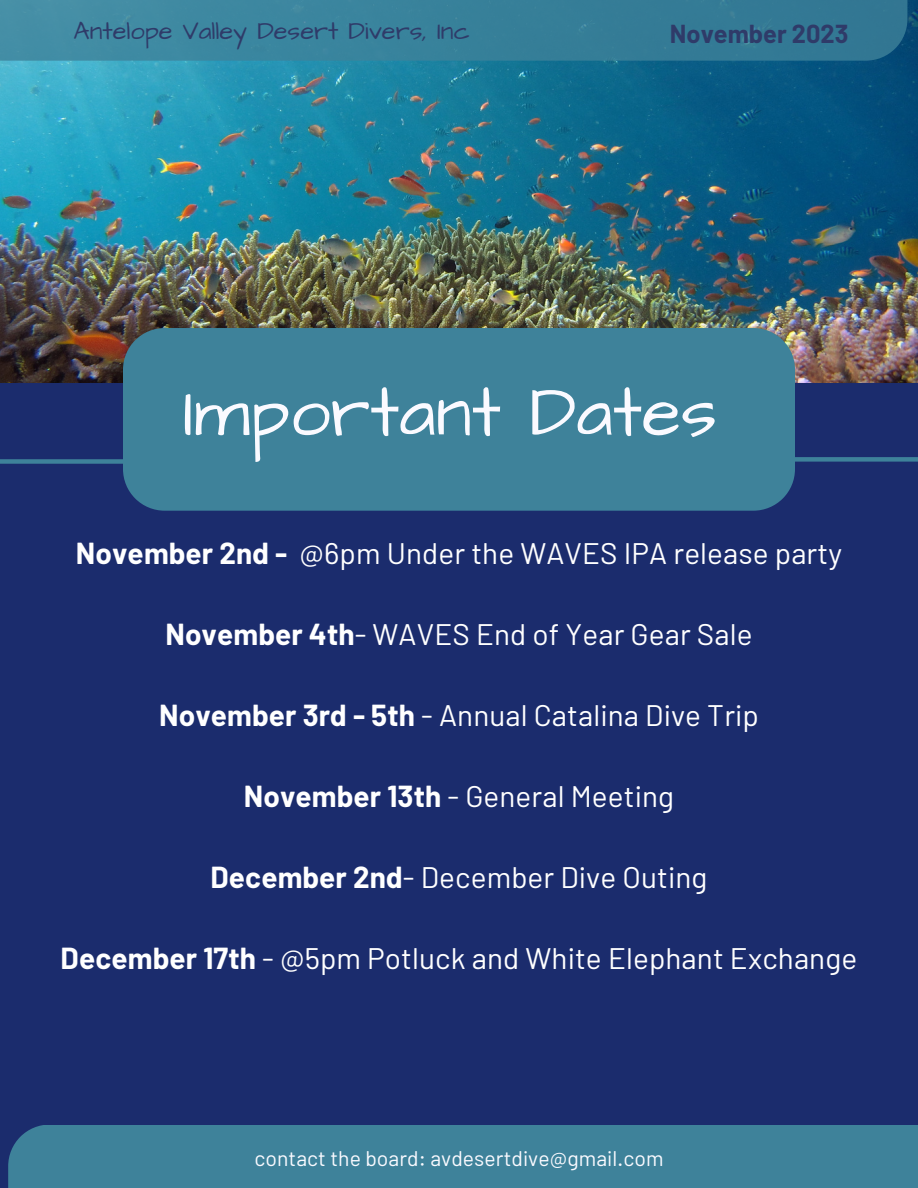
<style>
.page{position:relative;width:918px;height:1188px;background:#1b2c6d}
.page>*{position:absolute;margin:0;border:0;box-sizing:border-box;transform-origin:0 0}
.t1{font:72px "Architects Daughter";color:#fafaff}
.t2{font:29.7px "Barlow";letter-spacing:.005em;color:#fff}
.t3{font:25.35px "Architects Daughter";color:#2f3b69}
.t4{font:700 25.35px "Barlow";color:#2f3b69}
.t5{font:21.15px "Barlow";letter-spacing:.005em;color:#fafaff}
.s1{font-weight:700}
</style>
<div class="page">
<img style="left:0;top:0;width:918px;height:382px">
<div style="left:0;top:459px;width:143px;height:5px;background:#3e829a"></div>
<div style="left:745px;top:457px;width:173px;height:5px;background:#3e829a"></div>
<div style="left:123px;top:328px;width:672px;height:183px;background:#3e829a"></div>
<div style="left:8px;top:1125px;width:910px;height:63px;background:#3e829a"></div>
<div style="left:0;top:0;width:907px;height:61px;background:linear-gradient(to right,#438fa6,#2e7490)"></div>
<p class="t3" style="left:74px;top:14px;width:398px">Antelope Valley Desert Divers, Inc</p>
<p class="t4" style="left:670px;top:18px;width:180px">November 2023</p>
<p class="t1" style="left:183px;top:364px;width:535px">Important Dates</p>
<p class="t2" style="left:76px;top:535px;width:768px"><span class="s1">November 2nd -</span> @6pm Under the WAVES IPA release party</p>
<p class="t2" style="left:165px;top:616px;width:589px"><span class="s1">November 4th</span>- WAVES End of Year Gear Sale</p>
<p class="t2" style="left:159px;top:697px;width:601px"><span class="s1">November 3rd - 5th</span> - Annual Catalina Dive Trip</p>
<p class="t2" style="left:244px;top:778px;width:432px"><span class="s1">November 13th</span> - General Meeting</p>
<p class="t2" style="left:211px;top:859px;width:498px"><span class="s1">December 2nd</span>- December Dive Outing</p>
<p class="t2" style="left:61px;top:940px;width:798px"><span class="s1">December 17th</span> - @5pm Potluck and White Elephant Exchange</p>
<p class="t5" style="left:254px;top:1144px;width:411px">contact the board: avdesertdive@gmail.com</p>
</div>
